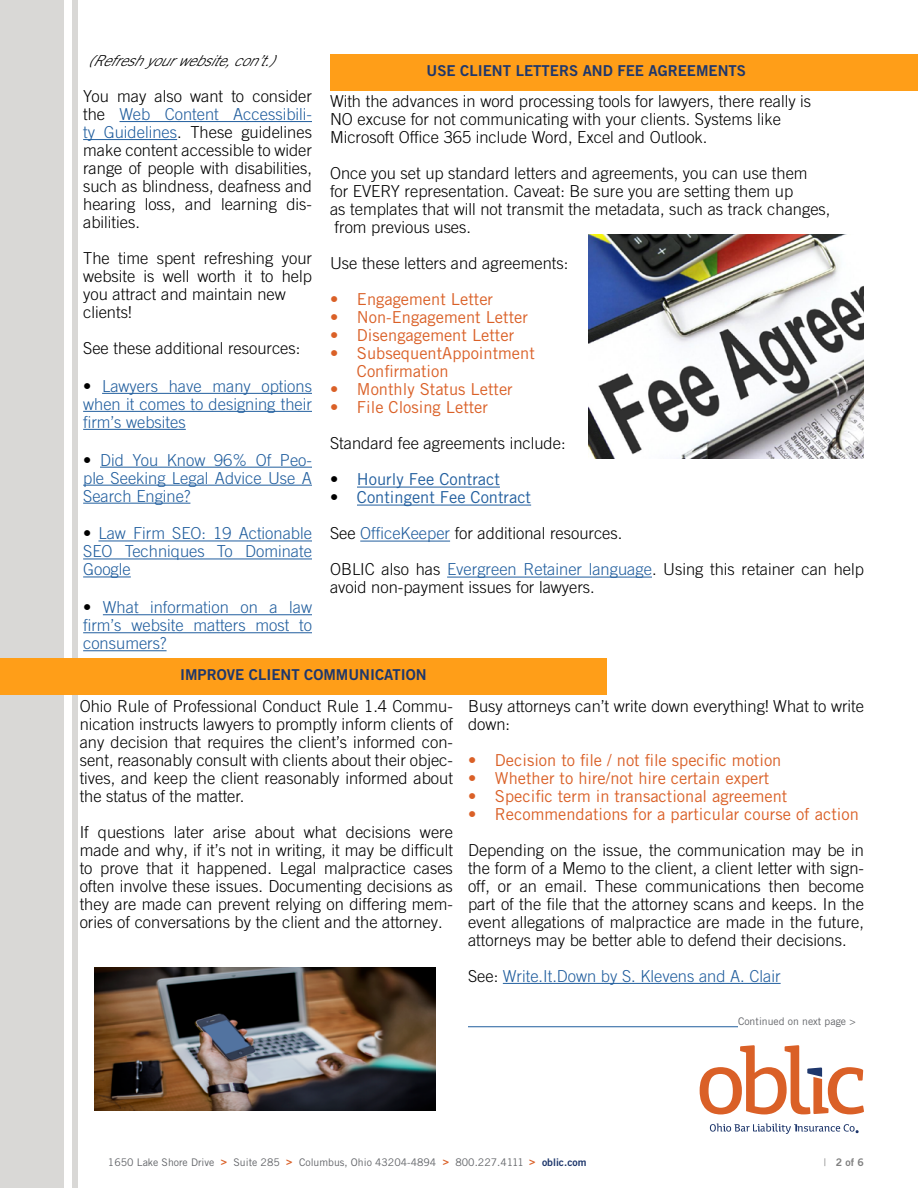
<style>
.page{position:relative;width:918px;height:1188px;background:#fff}
.page>*{position:absolute;margin:0;border:0;box-sizing:border-box;transform-origin:0 0}
.t1{font:300 16.5px/18px "Trade Gothic LT Pro";color:#000}
.t2{font:16.5px/18px "Trade Gothic LT Pro";color:#da6027}
.t3{font:300 16.5px/18px "Trade Gothic LT Pro";color:#215e9e;text-align:justify}
.t4{font:16.5px "Trade Gothic LT Pro";color:#215e9e}
.t5{font:15px "Trade Gothic LT Pro Bd 2";color:#1e376c}
.t6{font:italic 300 15px "Trade Gothic LT Pro";color:#000}
.t7{font:10.5px "Trade Gothic LT Pro";color:#636569}
.t8{font:10.5px "Trade Gothic LT Pro Bd 2";color:#808080}
.s1{color:#215e9e}
.s2{color:#000}
.s3{font-weight:400}
.s4{font-weight:400;color:#215e9e}
.s5{font-family:"Trade Gothic LT Pro Bd 2";color:#da6027}
.s6{font-family:"Trade Gothic LT Pro Bd 2";color:#1e376c}
.s7{font-family:"Trade Gothic LT Pro"}
</style>
<div class="page">
<img style="left:589px;top:234px;width:275px;height:225px">
<div style="left:0;top:0;width:64px;height:1188px;background:#d9d8d6"></div>
<svg style="left:710px;top:1123px;width:149px;height:11px"></svg>
<svg style="left:700px;top:1045px;width:164px;height:69px"></svg>
<div style="left:72px;top:0;width:6px;height:1188px;background:#d9d8d6"></div>
<hr style="left:120px;top:121px;width:192px;height:1px;background:#215e9e">
<hr style="left:83px;top:139px;width:94px;height:1px;background:#215e9e">
<hr style="left:102px;top:393px;width:210px;height:1px;background:#215e9e">
<hr style="left:83px;top:411px;width:229px;height:1px;background:#215e9e">
<hr style="left:83px;top:429px;width:103px;height:1px;background:#215e9e">
<hr style="left:100px;top:467px;width:212px;height:1px;background:#215e9e">
<hr style="left:83px;top:485px;width:229px;height:1px;background:#215e9e">
<hr style="left:83px;top:503px;width:107px;height:1px;background:#215e9e">
<hr style="left:98px;top:541px;width:214px;height:1px;background:#215e9e">
<hr style="left:83px;top:559px;width:229px;height:1px;background:#215e9e">
<hr style="left:83px;top:577px;width:48px;height:1px;background:#215e9e">
<hr style="left:103px;top:614px;width:209px;height:1px;background:#215e9e">
<hr style="left:83px;top:632px;width:229px;height:1px;background:#215e9e">
<hr style="left:83px;top:650px;width:84px;height:1px;background:#215e9e">
<div style="left:0;top:658px;width:606px;height:36px;background:#ff9e18"></div>
<img style="left:95px;top:967px;width:341px;height:144px">
<hr style="left:503px;top:983px;width:278px;height:1px;background:#215e9e">
<hr style="left:468px;top:1026px;width:270px;height:1px;background:#215e9e">
<hr style="left:357px;top:487px;width:143px;height:1px;background:#215e9e">
<hr style="left:357px;top:505px;width:174px;height:1px;background:#215e9e">
<hr style="left:360px;top:541px;width:90px;height:1px;background:#215e9e">
<hr style="left:447px;top:577px;width:205px;height:1px;background:#215e9e">
<div style="left:330px;top:54px;width:588px;height:36px;background:#ff9e18"></div>
<p class="t6" style="left:88px;top:52px;width:197px">(Refreshyourwebsite,con’t.)</p>
<p class="t1" style="left:83px;top:87px;width:230px;text-align:justify">You may also want to consider the <span class="s1">Web Content Accessibili&shy;ty Guidelines</span>. These guidelines make content accessible to wider range of people with disabilities, such as blindness, deafness and hearing loss, and learning dis&shy;abilities.</p>
<p class="t1" style="left:83px;top:249px;width:230px">The time spent refreshing your website is well worth it to help you attract and maintain new clients!</p>
<p class="t1" style="left:83px;top:339px;width:219px">See these additional resources:</p>
<p class="t3" style="left:83px;top:377px;width:230px"><span class="s2">•</span> Lawyers have many options when it comes to designing their firm’s websites</p>
<p class="t3" style="left:83px;top:450px;width:230px"><span class="s2">•</span> Did You Know 96% Of Peo&shy;ple Seeking Legal Advice Use A Search Engine?</p>
<p class="t3" style="left:83px;top:524px;width:230px"><span class="s2">•</span> Law Firm SEO: 19 Actionable SEO Techniques To Dominate Google</p>
<p class="t3" style="left:83px;top:598px;width:230px"><span class="s2">•</span> What information on a law firm’s website matters most to consumers?</p>
<p class="t5" style="left:180px;top:666px;width:248px">IMPROVE CLIENT COMMUNICATION</p>
<p class="t1" style="left:80px;top:697px;width:375px;text-align:justify">Ohio Rule of Professional Conduct Rule 1.4 Commu&shy;nication instructs lawyers to promptly inform clients of any decision that requires the client’s informed con&shy;sent, reasonably consult with clients about their objec&shy;tives, and keep the client reasonably informed about the status of the matter.</p>
<p class="t1" style="left:80px;top:823px;width:375px;text-align:justify">If questions later arise about what decisions were made and why, if it’s not in writing, it may be difficult to prove that it happened. Legal malpractice cases often involve these issues. Documenting decisions as they are made can prevent relying on differing mem&shy;ories of conversations by the client and the attorney.</p>
<p class="t5" style="left:343px;top:53px;width:170px">REFESH YOUR WEBSITE</p>
<p class="t1" style="left:330px;top:92px;width:483px">With the advances in word processing tools for lawyers, there really is<br>NO excuse for not communicating with your clients. Systems like<br>Microsoft Office 365 include Word, Excel and Outlook.</p>
<p class="t1" style="left:330px;top:164px;width:502px">Once you set up standard letters and agreements, you can use them<br>for EVERY representation. Caveat: Be sure you are setting them up<br>as templates that will not transmit the metadata, such as track changes, from previous uses.</p>
<p class="t1" style="left:330px;top:254px;width:240px">Use these letters and agreements:</p>
<p class="t2" style="left:330px;top:290px;width:165px">• Engagement Letter</p>
<p class="t2" style="left:330px;top:308px;width:199px">• Non-Engagement Letter</p>
<p class="t2" style="left:330px;top:326px;width:186px">• Disengagement Letter</p>
<p class="t2" style="left:357px;top:344px;width:179px;text-indent:-27px">• SubsequentAppointment<br>Confirmation</p>
<p class="t2" style="left:330px;top:380px;width:184px">• Monthly Status Letter</p>
<p class="t2" style="left:330px;top:398px;width:160px">• File Closing Letter</p>
<p class="t1" style="left:330px;top:434px;width:237px">Standard fee agreements include:</p>
<p class="t4" style="left:330px;top:470px;width:171px"><span class="s2">•</span> Hourly Fee Contract</p>
<p class="t1" style="left:330px;top:479px;width:536px;line-height:36px"><span class="s3">•</span> <span class="s4">Contingent Fee Contract<br></span>See <span class="s1">OfficeKeeper</span> for additional resources.<br>OBLIC also has <span class="s1">Evergreen Retainer language</span>. Using this retainer can help</p>
<p class="t1" style="left:330px;top:578px;width:266px">avoid non-payment issues for lawyers.</p>
<p class="t5" style="left:427px;top:61px;width:321px">USE CLIENT LETTERS AND FEE AGREEMENTS</p>
<p class="t1" style="left:468px;top:697px;width:398px">Busy attorneys can’t write down everything! What to write down:</p>
<p class="t2" style="left:468px;top:751px;width:315px">• Decision to file / not file specific motion</p>
<p class="t2" style="left:468px;top:769px;width:303px">• Whether to hire/not hire certain expert</p>
<p class="t2" style="left:468px;top:787px;width:321px">• Specific term in transactional agreement</p>
<p class="t2" style="left:468px;top:805px;width:392px">• Recommendations for a particular course of action</p>
<p class="t1" style="left:468px;top:841px;width:398px;text-align:justify">Depending on the issue, the communication may be in the form of a Memo to the client, a client letter with sign&shy;off, or an email. These communications then become part of the file that the attorney scans and keeps. In the event allegations of malpractice are made in the future, attorneys may be better able to defend their decisions.</p>
<p class="t3" style="left:468px;top:967px;width:314px"><span class="s2">See:</span> Write.It.Down by S. Klevens and A. Clair</p>
<p class="t7" style="left:738px;top:1015px;width:119px">Continued on next page &gt;</p>
<p class="t7" style="left:108px;top:1156px;width:480px">1650 Lake Shore Drive <span class="s5">&gt;</span> Suite 285 <span class="s5">&gt;</span> Columbus, Ohio 43204-4894 <span class="s5">&gt;</span> 800.227.4111 <span class="s5">&gt;</span> <span class="s6">oblic.com</span></p>
<p class="t8" style="left:824px;top:1156px;width:41px"><span class="s7">|</span> 2 of 6</p>
</div>
